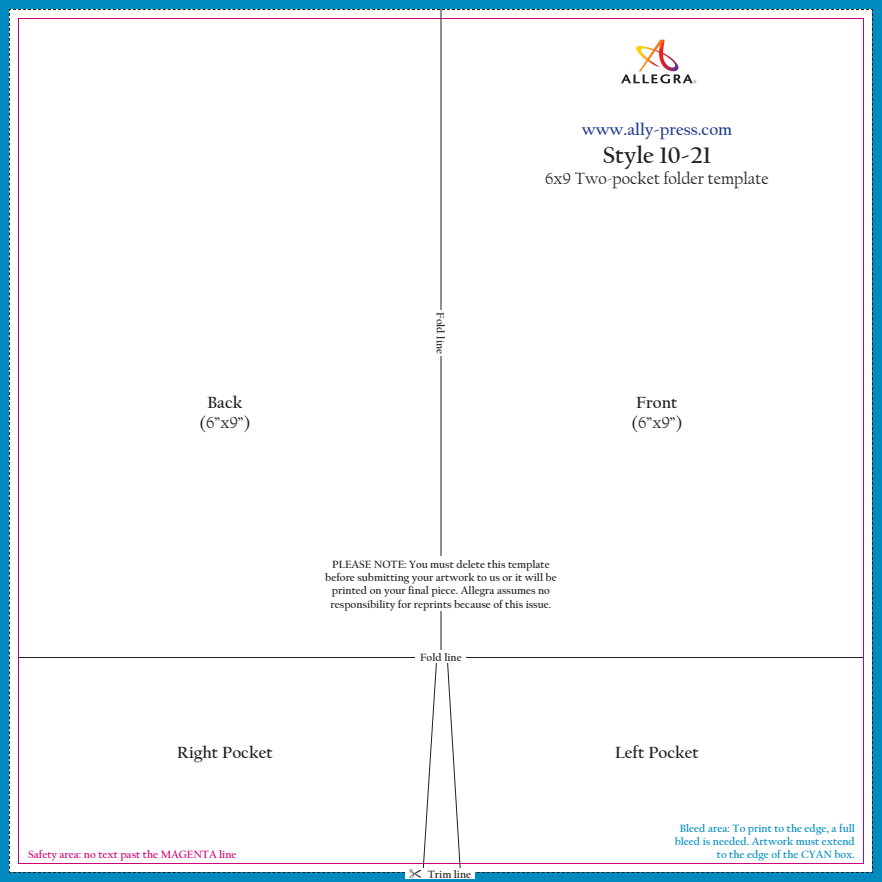
<style>
.page{position:relative;width:882px;height:882px;background:#008bc0}
.page>*{position:absolute;margin:0;border:0;box-sizing:border-box;transform-origin:0 0}
.t1{font:700 24px "Californian FB";color:#231f20}
.t2{font:17px "Californian FB";color:#231f20}
.t3{font:700 17px "Californian FB";color:#231f20}
.t4{font:700 17px "Californian FB";color:#253f8e}
.t5{font:700 11px/13.2px "Californian FB";color:#231f20;text-align:center}
.t6{font:700 11px/13.2px "Californian FB";color:#008bc0;text-align:right}
.t7{font:700 11px "Californian FB";color:#cc017a}
</style>
<div class="page">
<div style="left:9px;top:9px;width:864px;height:869px;background:#fff"></div>
<h2 class="t3" style="left:208px;top:393px;width:36px">Back</h2>
<h2 class="t2" style="left:200px;top:413px;width:52px">(6”x9”)</h2>
<p class="t5" style="left:447px;top:312px;width:43px;rotate:90deg">Fold line</p>
<h2 class="t4" style="left:582px;top:120px;width:152px">www.ally-press.com</h2>
<h1 class="t1" style="left:603px;top:142px;width:110px">Style 10-21</h1>
<h2 class="t2" style="left:545px;top:169px;width:225px">6x9 Two-pocket folder template</h2>
<h2 class="t3" style="left:636px;top:393px;width:43px">Front</h2>
<h2 class="t2" style="left:632px;top:413px;width:52px">(6”x9”)</h2>
<p class="t5" style="left:325px;top:558px;width:233px">PLEASE NOTE: You must delete this template before submitting your artwork to us or it will be printed on your final piece. Allegra assumes no responsibility for reprints because of this issue.</p>
<p class="t5" style="left:420px;top:650px;width:43px">Fold line</p>
<h2 class="t3" style="left:177px;top:743px;width:97px">Right Pocket</h2>
<h2 class="t3" style="left:615px;top:743px;width:85px">Left Pocket</h2>
<p class="t7" style="left:28px;top:848px;width:210px">Safety area: no text past the MAGENTA line</p>
<p class="t5" style="left:428px;top:868px;width:45px">Trim line</p>
<p class="t6" style="left:675px;top:822px;width:182px">Bleed area: To print to the edge, a full bleed is needed. Artwork must extend to the edge of the CYAN box.</p>
</div>
